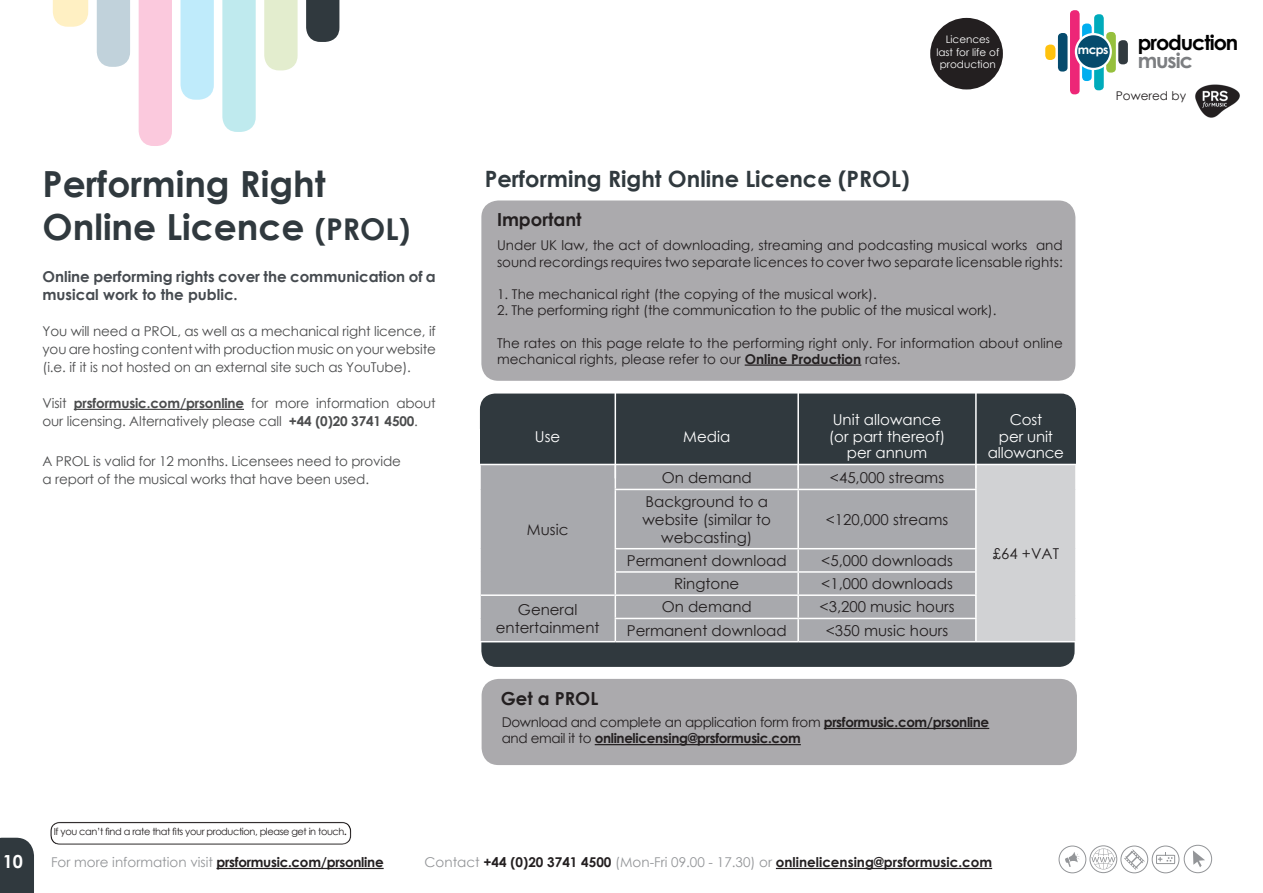
<style>
.page{position:relative;width:1263px;height:893px;background:#fff}
.page>*{position:absolute;margin:0;border:0;box-sizing:border-box;transform-origin:0 0}
.t1{font:700 36px/43.2px "Century Gothic";color:#30393e}
.t2{font:700 22.5px "Century Gothic";color:#30393e}
.t3{font:700 20.7px "Century Gothic";letter-spacing:-.05em;color:#000}
.t4{font:700 20.7px "Century Gothic";letter-spacing:-.05em;color:#7c7e81}
.t5{font:700 18px "Century Gothic";color:#231f20}
.t6{font:700 18px "Century Gothic";color:#fff}
.t7{font:15px/18px "Century Gothic";color:#231f20;text-align:center}
.t8{font:700 15px/18px "Century Gothic";color:#464b50}
.t9{font:15px/16.5px "Century Gothic";color:#fff;text-align:center}
.t10{font:13.5px/16.2px "Century Gothic";color:#231f20}
.t11{font:13.5px/18px "Century Gothic";letter-spacing:-.01em;color:#4b4c4d}
.t12{font:700 13.5px/16.2px "Century Gothic";letter-spacing:-.02em;color:#231f20}
.t13{font:700 13.5px "Century Gothic";color:#231f20}
.t14{font:700 12.15px "Century Gothic";color:#fff}
.t15{font:12px "Century Gothic";color:#231f20}
.t16{font:10.35px/12.5px "Century Gothic";color:#fff;text-align:center}
.t17{font:9.75px "Century Gothic";letter-spacing:-.04em;color:#231f20}
.s1{font-size:30px}
.s2{font-weight:700}
.s3{font-weight:400}
.s4{font-weight:400;color:#939598}
</style>
<div class="page">
<div style="left:0;top:838px;width:34px;height:55px;background:#30393e"></div>
<hr style="left:74px;top:409px;width:170px;height:1px;background:#4b4c4d">
<div style="left:139px;top:0;width:33px;height:146px;background:#fbc9dd"></div>
<svg style="left:180px;top:0;width:34px;height:100px;background:#c2ebfb"></svg>
<svg style="left:222px;top:0;width:34px;height:132px;background:#c1eaee"></svg>
<svg style="left:264px;top:0;width:34px;height:70px;background:#e4edd0"></svg>
<div style="left:97px;top:0;width:33px;height:67px;background:#c1d2db"></div>
<svg style="left:306px;top:0;width:33px;height:42px"></svg>
<svg style="left:53px;top:0;width:35px;height:27px"></svg>
<div style="left:481px;top:489px;width:494px;height:60px;background:#a8a9ad"></div>
<div style="left:976px;top:464px;width:100px;height:178px;background:#d1d2d4"></div>
<hr style="left:797px;top:490px;width:2px;height:58px;background:#fff">
<hr style="left:615px;top:548px;width:183px;height:1px;background:#fff">
<hr style="left:798px;top:548px;width:179px;height:1px;background:#fff">
<hr style="left:615px;top:490px;width:1px;height:58px;background:#fff">
<svg style="left:481px;top:549px;width:593px;height:118px;background:#979a9d"></svg>
<hr style="left:615px;top:618px;width:183px;height:1px;background:#fff">
<hr style="left:798px;top:594px;width:179px;height:2px;background:#fff">
<hr style="left:797px;top:596px;width:2px;height:22px;background:#fff">
<hr style="left:798px;top:618px;width:179px;height:1px;background:#fff">
<svg style="left:480px;top:394px;width:596px;height:95px;background:#52595e"></svg>
<hr style="left:798px;top:464px;width:178px;height:1px;background:#fff">
<hr style="left:797px;top:465px;width:2px;height:24px;background:#fff">
<hr style="left:615px;top:489px;width:183px;height:1px;background:#fff">
<hr style="left:798px;top:489px;width:179px;height:1px;background:#fff">
<hr style="left:976px;top:464px;width:101px;height:1px;background:#fff">
<hr style="left:975px;top:465px;width:2px;height:24px;background:#fff">
<hr style="left:1075px;top:465px;width:2px;height:24px;background:#fff">
<hr style="left:975px;top:490px;width:2px;height:58px;background:#fff">
<hr style="left:1075px;top:489px;width:2px;height:60px;background:#fff">
<hr style="left:975px;top:549px;width:2px;height:22px;background:#fff">
<hr style="left:1075px;top:549px;width:2px;height:23px;background:#fff">
<hr style="left:975px;top:573px;width:2px;height:21px;background:#fff">
<hr style="left:1075px;top:572px;width:2px;height:23px;background:#fff">
<hr style="left:975px;top:596px;width:2px;height:22px;background:#fff">
<hr style="left:1075px;top:595px;width:2px;height:23px;background:#fff">
<hr style="left:975px;top:619px;width:2px;height:22px;background:#fff">
<hr style="left:1075px;top:618px;width:2px;height:23px;background:#fff">
<hr style="left:976px;top:641px;width:101px;height:1px;background:#fff">
<div style="left:482px;top:679px;width:595px;height:86px;background:#abaaad;border-radius:17px"></div>
<hr style="left:824px;top:728px;width:165px;height:1px;background:#231f20">
<hr style="left:595px;top:744px;width:206px;height:1px;background:#231f20">
<hr style="left:216px;top:868px;width:168px;height:1px;background:#231f20">
<hr style="left:776px;top:868px;width:216px;height:1px;background:#231f20">
<hr style="left:614px;top:390px;width:2px;height:88px;background:#fff">
<hr style="left:797px;top:391px;width:2px;height:79px;background:#fff">
<hr style="left:975px;top:390px;width:2px;height:78px;background:#fff">
<div style="left:481px;top:200px;width:594px;height:181px;background:#abaaad;border-radius:17px"></div>
<hr style="left:745px;top:364px;width:116px;height:2px;background:#231f20">
<div style="left:930px;top:18px;width:73px;height:71px;background:#231f20;border-radius:50%"></div>
<div style="left:48px;top:817px;width:304px;height:27px;background:#fff;opacity:.75"></div>
<div style="left:48px;top:823px;width:304px;height:22px;background:#231f20;opacity:.75"></div>
<div style="left:1070px;top:10px;width:9px;height:84px;background:#ed2677;border-radius:4px"></div>
<div style="left:1082px;top:24px;width:10px;height:57px;background:#00aeef;border-radius:4px"></div>
<div style="left:1094px;top:14px;width:10px;height:76px;background:#00abbb;border-radius:4px"></div>
<div style="left:1106px;top:32px;width:10px;height:41px;background:#96c03d;border-radius:4px"></div>
<div style="left:1058px;top:33px;width:9px;height:39px;background:#054b6d;border-radius:4px"></div>
<div style="left:1118px;top:40px;width:10px;height:24px;background:#313a3f;border-radius:4px"></div>
<svg style="left:1075px;top:33px;width:37px;height:37px"></svg>
<div style="left:1077px;top:35px;width:33px;height:33px;background:#054b6d;border-radius:50%"></div>
<div style="left:1045px;top:45px;width:10px;height:15px;background:#ffc20e;border-radius:5px"></div>
<img style="left:1195px;top:84px;width:45px;height:34px">
<svg style="left:1152px;top:846px;width:27px;height:27px"></svg>
<div style="left:1152px;top:846px;width:27px;height:27px;border:1px solid #939598;border-radius:50%"></div>
<div style="left:1156px;top:855px;width:19px;height:9px;border:1px solid #939598"></div>
<svg style="left:1158px;top:852px;width:14px;height:9px"></svg>
<div style="left:1059px;top:846px;width:27px;height:27px;border:1px solid #939598;border-radius:50%"></div>
<div style="left:1120px;top:846px;width:28px;height:27px;border:1px solid #939598;border-radius:50%"></div>
<svg style="left:1124px;top:849px;width:21px;height:21px"></svg>
<svg style="left:1065px;top:852px;width:14px;height:15px"></svg>
<div style="left:1090px;top:845px;width:27px;height:28px;border:1px solid #939598;border-radius:50%"></div>
<svg style="left:1091px;top:848px;width:24px;height:21px"></svg>
<div style="left:1184px;top:845px;width:28px;height:28px;border:1px solid #939598;border-radius:50%"></div>
<svg style="left:1193px;top:850px;width:12px;height:17px"></svg>
<h1 class="t1" style="left:43px;top:161px;width:369px">Performing Right<br>Online Licence <span class="s1">(PROL)</span></h1>
<p class="t8" style="left:43px;top:267px;width:395px">Online performing rights cover the communication of a musical work to the public.</p>
<p class="t11" style="left:43px;top:322px;width:395px;text-align:justify">You will need a PROL, as well as a mechanical right licence, if you are hosting content with production music on your website (i.e. if it is not hosted on an external site such as YouTube).</p>
<p class="t11" style="left:43px;top:394px;width:395px">Visit <span class="s2">prsformusic.com/prsonline</span> for more information about our licensing. Alternatively please call <span class="s2">+44 (0)20 3741 4500</span>.</p>
<p class="t11" style="left:43px;top:452px;width:360px">A PROL is valid for 12 months. Licensees need to provide a report of the musical works that have been used.</p>
<p class="t16" style="left:936px;top:33px;width:64px">Licences last for life of production</p>
<p class="t14" style="left:1078px;top:41px;width:32px">mcps</p>
<h3 class="t3" style="left:1138px;top:27px;width:102px">production</h3>
<h3 class="t4" style="left:1138px;top:45px;width:57px">music</h3>
<p class="t15" style="left:1116px;top:88px;width:72px">Powered by</p>
<h2 class="t2" style="left:485px;top:164px;width:426px">Performing Right Online Licence (PROL)</h2>
<h3 class="t5" style="left:497px;top:208px;width:86px">Important</h3>
<p class="t10" style="left:497px;top:237px;width:567px">Under UK law, the act of downloading, streaming and podcasting musical works and sound recordings requires two separate licences to cover two separate licensable rights:</p>
<p class="t10" style="left:497px;top:286px;width:381px">1. The mechanical right (the copying of the musical work).</p>
<p class="t10" style="left:497px;top:302px;width:501px">2. The performing right (the communication to the public of the musical work).</p>
<p class="t10" style="left:497px;top:334px;width:567px">The rates on this page relate to the performing right only. For information about online mechanical rights, please refer to our <span class="s2">Online Production</span> rates.</p>
<p class="t9" style="left:535px;top:428px;width:27px">Use</p>
<p class="t9" style="left:683px;top:428px;width:49px">Media</p>
<p class="t9" style="left:829px;top:411px;width:118px">Unit allowance (or part thereof) per annum</p>
<p class="t9" style="left:988px;top:411px;width:78px">Cost<br>per unit allowance</p>
<p class="t7" style="left:527px;top:521px;width:43px">Music</p>
<p class="t7" style="left:662px;top:468px;width:92px">On demand</p>
<p class="t7" style="left:830px;top:468px;width:116px">&lt;45,000 streams</p>
<p class="t7" style="left:642px;top:492px;width:130px">Background to a website (similar to webcasting)</p>
<p class="t7" style="left:826px;top:510px;width:124px">&lt;120,000 streams</p>
<p class="t7" style="left:627px;top:551px;width:161px">Permanent download</p>
<p class="t7" style="left:821px;top:551px;width:133px">&lt;5,000 downloads</p>
<p class="t7" style="left:674px;top:574px;width:67px">Ringtone</p>
<p class="t7" style="left:821px;top:574px;width:133px">&lt;1,000 downloads</p>
<p class="t7" style="left:496px;top:600px;width:105px">General entertainment</p>
<p class="t7" style="left:662px;top:598px;width:92px">On demand</p>
<p class="t7" style="left:819px;top:598px;width:136px">&lt;3,200 music hours</p>
<p class="t7" style="left:627px;top:621px;width:161px">Permanent download</p>
<p class="t7" style="left:826px;top:621px;width:124px">&lt;350 music hours</p>
<p class="t7" style="left:993px;top:544px;width:68px">£64 +VAT</p>
<h3 class="t5" style="left:501px;top:687px;width:99px">Get a PROL</h3>
<p class="t12" style="left:502px;top:714px;width:489px"><span class="s3">Download and complete an application form from</span> prsformusic.com/prsonline <span class="s3">and email it to</span> onlinelicensing@prsformusic.com</p>
<h3 class="t6" style="left:3px;top:850px;width:22px">10</h3>
<p class="t17" style="left:54px;top:826px;width:294px">If you can’t find a rate that fits your production, please get in touch<span class="s2">.</span></p>
<p class="t12" style="left:51px;top:854px;width:334px"><span class="s4">For more information visit</span> prsformusic.com/prsonline</p>
<p class="t13" style="left:425px;top:854px;width:569px"><span class="s4">Contact</span> +44 (0)20 3741 4500 <span class="s4">(Mon-Fri 09.00 - 17.30) or</span> onlinelicensing@prsformusic.com</p>
</div>
